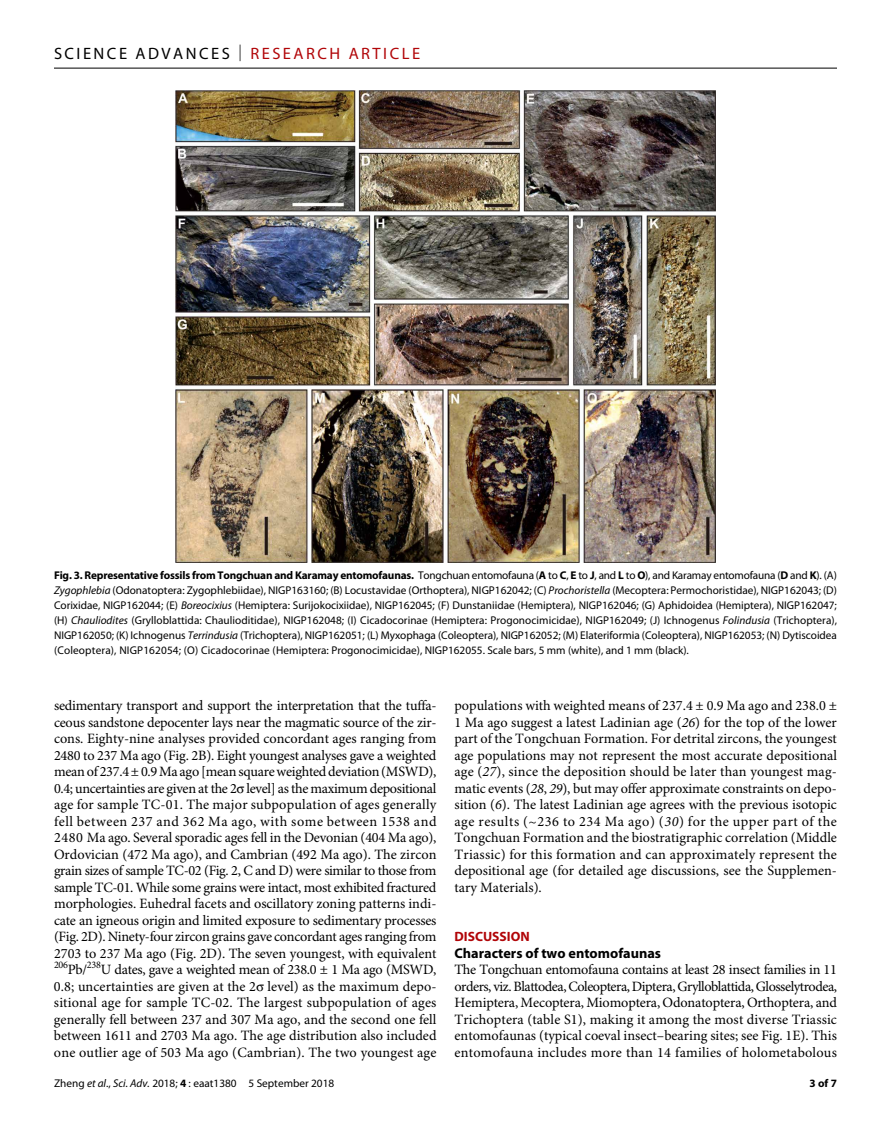
<style>
.page{position:relative;width:891px;height:1134px;background:#fff}
.page>*{position:absolute;margin:0;border:0;box-sizing:border-box;transform-origin:0 0}
.t1{font:16.5px "Myriad Pro";letter-spacing:.15em;color:#000}
.t2{font:14.25px/16.5px "Minion Pro";letter-spacing:.01em;color:#000;text-align:justify}
.t3{font:700 14.25px "Myriad Pro";color:#000}
.t4{font:700 13.5px "Myriad Pro";color:#b10508}
.t5{font:11.25px/15px "Myriad Pro";color:#000;text-align:justify}
.t6{font:700 11.25px "Myriad Pro";color:#000}
.s1{font-weight:300}
.s2{color:#b10508}
.s3{font-weight:700}
.s4{font-style:italic}
</style>
<div class="page">
<hr style="left:54px;top:68px;width:783px;height:1px;background:#000">
<img style="left:176px;top:90px;width:540px;height:472px">
<p class="t1" style="left:54px;top:40px;width:368px">SCIENCE ADVANCES <span class="s1">|</span> <span class="s2">RESEARCH ARTICLE</span></p>
<p class="t5" style="left:54px;top:568px;width:785px"><span class="s3">Fig. 3. Representative fossils from Tongchuan and Karamay entomofaunas.</span> Tongchuan entomofauna (<span class="s3">A</span> to <span class="s3">C</span>, <span class="s3">E</span> to <span class="s3">J</span>, and <span class="s3">L</span> to <span class="s3">O</span>), and Karamay entomofauna (<span class="s3">D</span> and <span class="s3">K</span>). (A)<br><span class="s4">Zygophlebia</span> (Odonatoptera: Zygophlebiidae), NIGP163160; (B) Locustavidae (Orthoptera), NIGP162042; (C) <span class="s4">Prochoristella</span> (Mecoptera: Permochoristidae), NIGP162043; (D)<br>Corixidae, NIGP162044; (E) <span class="s4">Boreocixius</span> (Hemiptera: Surijokocixiidae), NIGP162045; (F) Dunstaniidae (Hemiptera), NIGP162046; (G) Aphidoidea (Hemiptera), NIGP162047; (H) <span class="s4">Chauliodites</span> (Grylloblattida: Chaulioditidae), NIGP162048; (I) Cicadocorinae (Hemiptera: Progonocimicidae), NIGP162049; (J) Ichnogenus <span class="s4">Folindusia</span> (Trichoptera), NIGP162050; (K) Ichnogenus <span class="s4">Terrindusia</span> (Trichoptera), NIGP162051; (L) Myxophaga (Coleoptera), NIGP162052; (M) Elateriformia (Coleoptera), NIGP162053; (N) Dytiscoidea (Coleoptera), NIGP162054; (O) Cicadocorinae (Hemiptera: Progonocimicidae), NIGP162055. Scale bars, 5 mm (white), and 1 mm (black).</p>
<p class="t2" style="left:54px;top:699px;width:384px">sedimentary transport and support the interpretation that the tuffa&shy;ceous sandstone depocenter lays near the magmatic source of the zir&shy;cons. Eighty-nine analyses provided concordant ages ranging from 2480 to 237 Ma ago (Fig. 2B). Eight youngest analyses gave a weighted mean of 237.4 ± 0.9 Ma ago [mean square weighted deviation (MSWD), 0.4; uncertainties are given at the 2▲ level] as the maximum depositional age for sample TC-01. The major subpopulation of ages generally fell between 237 and 362 Ma ago, with some between 1538 and 2480 Ma ago. Several sporadic ages fell in the Devonian (404 Ma ago), Ordovician (472 Ma ago), and Cambrian (492 Ma ago). The zircon grain sizes of sample TC-02 (Fig. 2, C and D) were similar to those from sample TC-01. While some grains were intact, most exhibited fractured morphologies. Euhedral facets and oscillatory zoning patterns indi&shy;cate an igneous origin and limited exposure to sedimentary processes (Fig. 2D). Ninety-four zircon grains gave concordant ages ranging from 2703 to 237 Ma ago (Fig. 2D). The seven youngest, with equivalent <sup>206</sup>Pb/<sup>238</sup>U dates, gave a weighted mean of 238.0 ± 1 Ma ago (MSWD, 0.8; uncertainties are given at the 2▲ level) as the maximum depo&shy;sitional age for sample TC-02. The largest subpopulation of ages generally fell between 237 and 307 Ma ago, and the second one fell between 1611 and 2703 Ma ago. The age distribution also included one outlier age of 503 Ma ago (Cambrian). The two youngest age</p>
<p class="t2" style="left:454px;top:699px;width:384px">populations with weighted means of 237.4 ± 0.9 Ma ago and 238.0 ± 1 Ma ago suggest a latest Ladinian age (<span class="s4">26</span>) for the top of the lower part of the Tongchuan Formation. For detrital zircons, the youngest age populations may not represent the most accurate depositional age (<span class="s4">27</span>), since the deposition should be later than youngest mag&shy;matic events (<span class="s4">28</span>, <span class="s4">29</span>), but may offer approximate constraints on depo&shy;sition (<span class="s4">6</span>). The latest Ladinian age agrees with the previous isotopic age results (~236 to 234 Ma ago) (<span class="s4">30</span>) for the upper part of the Tongchuan Formation and the biostratigraphic correlation (Middle Triassic) for this formation and can approximately represent the depositional age (for detailed age discussions, see the Supplemen&shy;tary Materials).</p>
<p class="t4" style="left:454px;top:926px;width:77px">DISCUSSION</p>
<p class="t3" style="left:454px;top:941px;width:208px">Characters of two entomofaunas</p>
<p class="t2" style="left:454px;top:963px;width:384px">The Tongchuan entomofauna contains at least 28 insect families in 11 orders, viz. Blattodea, Coleoptera, Diptera, Grylloblattida, Glosselytrodea, Hemiptera, Mecoptera, Miomoptera, Odonatoptera, Orthoptera, and Trichoptera (table S1), making it among the most diverse Triassic entomofaunas (typical coeval insect–bearing sites; see Fig. 1E). This entomofauna includes more than 14 families of holometabolous</p>
<p class="t5" style="left:54px;top:1076px;width:282px">Zheng <span class="s4">et al</span>., <span class="s4">Sci. Adv.</span> 2018; <span class="s3">4</span> : eaat1380 5 September 2018</p>
<p class="t6" style="left:810px;top:1074px;width:29px">3 of 7</p>
</div>
